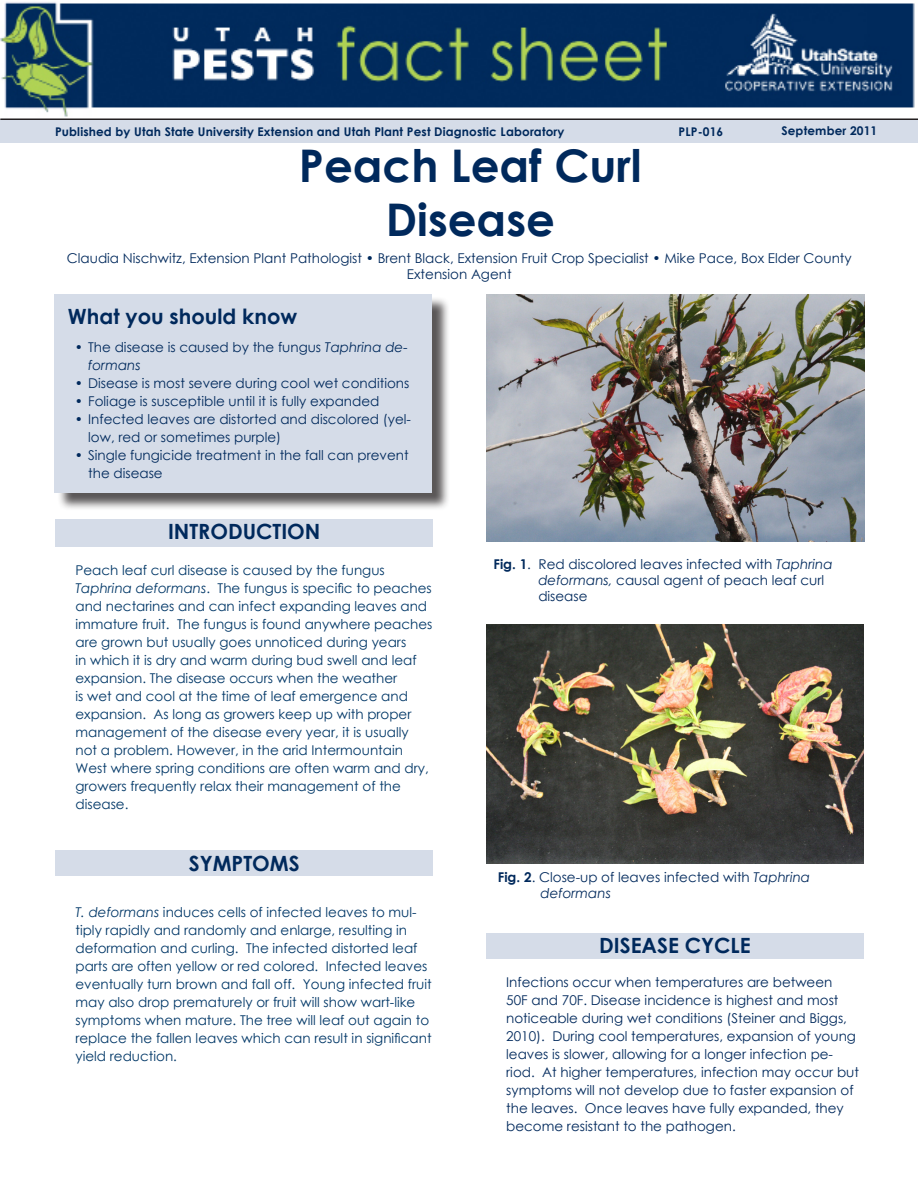
<style>
.page{position:relative;width:918px;height:1188px;background:#fff}
.page>*{position:absolute;margin:0;border:0;box-sizing:border-box;transform-origin:0 0}
.t1{font:700 45px/54px "Century Gothic";color:#00295c;text-align:center}
.t2{font:700 21px "Century Gothic";color:#00295c}
.t3{font:13.5px/18px "Century Gothic";color:#013767}
.t4{font:13.5px/18px "Century Gothic";color:#00295c}
.t5{font:italic 13.5px "Century Gothic";color:#00295c}
.sub_header{font:700 12px "Century Gothic";letter-spacing:.01em;color:#00295c}
.s1{font-style:italic}
.s2{font-weight:700}
</style>
<div class="page">
<div style="left:57px;top:297px;width:393px;height:214px;background:#231f20;opacity:.75"></div>
<div style="left:54px;top:294px;width:378px;height:198px;background:#d5dce8"></div>
<div style="left:55px;top:851px;width:378px;height:25px;background:#d5dce8"></div>
<div style="left:0;top:119px;width:918px;height:23px;background:#d5dce8"></div>
<hr style="left:0;top:118px;width:918px;height:2px;background:#231f20">
<img style="left:0;top:2px;width:915px;height:115px">
<div style="left:55px;top:519px;width:378px;height:28px;background:#d5dce8"></div>
<img style="left:487px;top:294px;width:378px;height:247px">
<img style="left:487px;top:624px;width:377px;height:239px">
<div style="left:486px;top:933px;width:378px;height:26px;background:#d5dce8"></div>
<p class="sub_header" style="left:55px;top:122px;width:511px">Published by Utah State University Extension and Utah Plant Pest Diagnostic Laboratory</p>
<p class="sub_header" style="left:679px;top:122px;width:46px">PLP-016</p>
<p class="sub_header" style="left:781px;top:122px;width:97px">September 2011</p>
<p class="t1" style="left:299px;top:136px;width:344px">Peach Leaf Curl<br>Disease</p>
<p class="t4" style="left:67px;top:249px;width:786px;line-height:16.2px;text-align:center">Claudia Nischwitz, Extension Plant Pathologist • Brent Black, Extension Fruit Crop Specialist • Mike Pace, Box Elder County<br>Extension Agent</p>
<p class="t2" style="left:68px;top:300px;width:231px">What you should know</p>
<p class="t4" style="left:88px;top:338px;width:321px;text-indent:-14px">• The disease is caused by the fungus <span class="s1">Taphrina de&shy;formans</span></p>
<p class="t4" style="left:75px;top:374px;width:336px">• Disease is most severe during cool wet conditions</p>
<p class="t4" style="left:75px;top:392px;width:306px">• Foliage is susceptible until it is fully expanded</p>
<p class="t4" style="left:88px;top:410px;width:324px;text-indent:-14px">• Infected leaves are distorted and discolored (yel&shy;low, red or sometimes purple)</p>
<p class="t4" style="left:88px;top:446px;width:322px;text-indent:-14px">• Single fungicide treatment in the fall can prevent the disease</p>
<p class="t2" style="left:168px;top:516px;width:154px">INTRODUCTION</p>
<p class="t3" style="left:75px;top:561px;width:358px">Peach leaf curl disease is caused by the fungus <span class="s1">Taphrina deformans</span>. The fungus is specific to peaches and nectarines and can infect expanding leaves and immature fruit. The fungus is found anywhere peaches are grown but usually goes unnoticed during years<br>in which it is dry and warm during bud swell and leaf expansion. The disease occurs when the weather<br>is wet and cool at the time of leaf emergence and expansion. As long as growers keep up with proper management of the disease every year, it is usually not a problem. However, in the arid Intermountain West where spring conditions are often warm and dry, growers frequently relax their management of the disease.</p>
<p class="t2" style="left:189px;top:847px;width:112px">SYMPTOMS</p>
<p class="t3" style="left:75px;top:903px;width:358px"><span class="s1">T. deformans</span> induces cells of infected leaves to mul&shy;tiply rapidly and randomly and enlarge, resulting in deformation and curling. The infected distorted leaf parts are often yellow or red colored. Infected leaves eventually turn brown and fall off. Young infected fruit may also drop prematurely or fruit will show wart-like symptoms when mature. The tree will leaf out again to replace the fallen leaves which can result in significant yield reduction.</p>
<p class="t4" style="left:494px;top:555px;width:341px"><span class="s2">Fig. 1</span>. Red discolored leaves infected with <span class="s1">Taphrina</span></p>
<p class="t4" style="left:538px;top:571px;width:287px"><span class="s1">deformans,</span> causal agent of peach leaf curl</p>
<p class="t4" style="left:538px;top:587px;width:51px">disease</p>
<p class="t4" style="left:498px;top:868px;width:314px"><span class="s2">Fig. 2</span>. Close-up of leaves infected with <span class="s1">Taphrina</span></p>
<p class="t5" style="left:540px;top:884px;width:72px">deformans</p>
<p class="t2" style="left:599px;top:930px;width:153px">DISEASE CYCLE</p>
<p class="t4" style="left:506px;top:973px;width:354px">Infections occur when temperatures are between<br>50F and 70F. Disease incidence is highest and most noticeable during wet conditions (Steiner and Biggs, 2010). During cool temperatures, expansion of young leaves is slower, allowing for a longer infection pe&shy;riod. At higher temperatures, infection may occur but symptoms will not develop due to faster expansion of the leaves. Once leaves have fully expanded, they become resistant to the pathogen.</p>
</div>
